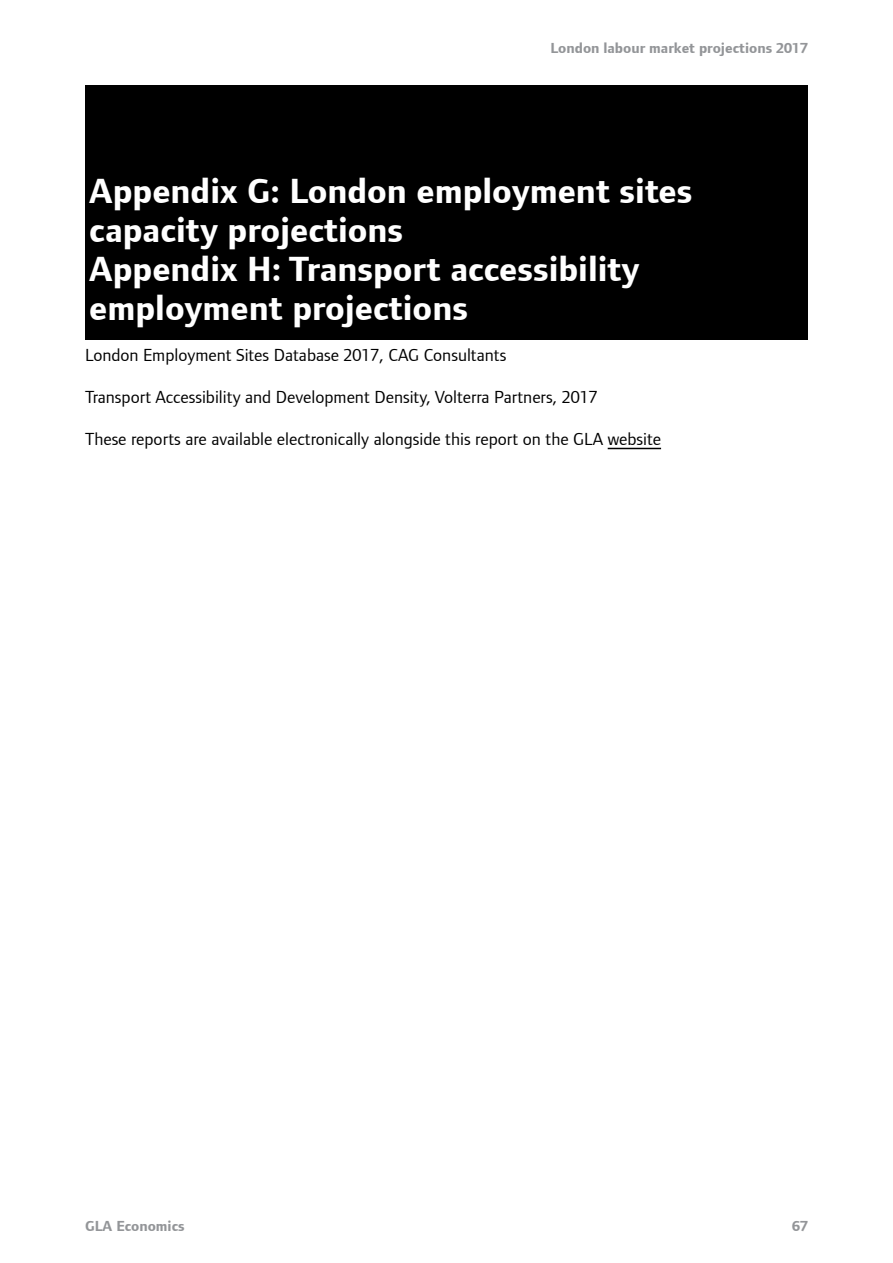
<style>
.page{position:relative;width:893px;height:1263px;background:#fff}
.page>*{position:absolute;margin:0;border:0;box-sizing:border-box;transform-origin:0 0}
.chapter_heading{font:700 36px/39px "Foundry Form Sans";color:#fff}
.body_text{font:18px "Foundry Form Sans";color:#000}
.t1{font:700 15px "Foundry Form Sans";color:#939598}
</style>
<div class="page">
<div style="left:85px;top:85px;width:723px;height:254px;background:#000"></div>
<hr style="left:608px;top:448px;width:53px;height:1px;background:#000">
<p class="t1" style="left:551px;top:40px;width:259px">London labour market projections 2017</p>
<p class="chapter_heading" style="left:89px;top:171px;width:605px">Appendix G: London employment sites capacity projections<br>Appendix H: Transport accessibility employment projections</p>
<p class="body_text" style="left:85px;top:345px;width:423px">London Employment Sites Database 2017, CAG Consultants</p>
<p class="body_text" style="left:85px;top:387px;width:514px">Transport Accessibility and Development Density, Volterra Partners, 2017</p>
<p class="body_text" style="left:85px;top:429px;width:577px">These reports are available electronically alongside this report on the GLA website</p>
<p class="t1" style="left:85px;top:1218px;width:101px">GLA Economics</p>
<p class="t1" style="left:792px;top:1218px;width:17px">67</p>
</div>
